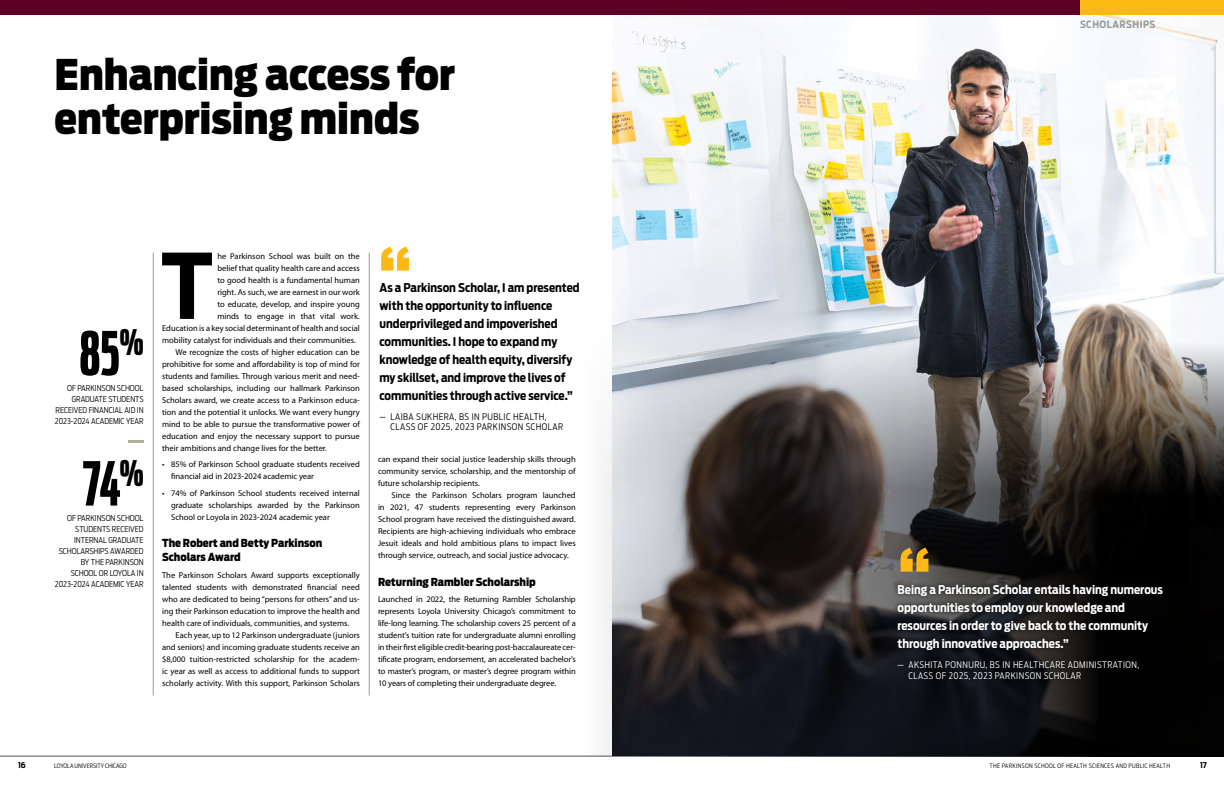
<style>
.page{position:relative;width:1224px;height:792px;background:#fff}
.page>*{position:absolute;margin:0;border:0;box-sizing:border-box;transform-origin:0 0}
.t1{font:700 89.5px "Antenna Cond";color:#000}
.t2{font:700 72px "Antenna Cond";color:#fdb913}
.t3{font:700 60px "Antenna Comp";color:#000}
.t4{font:900 42px/44px "Antenna Cond";color:#000}
.t5{font:700 12px/18px "Antenna Cond";color:#000}
.t6{font:700 12px/18px "Antenna Cond";color:#fff}
.t7{font:900 11px/14px "Antenna Cond";color:#000}
.t8{font:700 10px "Antenna Cond";letter-spacing:.05em;color:#949c9f}
.t9{font:300 9px/10.8px "Antenna Cond";letter-spacing:.05em;color:#fff}
.t10{font:300 9px/10.8px "Antenna Cond";letter-spacing:.05em;color:#000}
.t11{font:8.5px/12px "Myriad Pro";color:#000;text-align:justify}
.t12{font:300 8px/11px "Antenna Cond";color:#000;text-align:right}
.t13{font:700 8px "Antenna Cond";color:#000}
.t14{font:300 6px "Antenna Cond";letter-spacing:.045em;color:#000}
.t15{font:300 6px "Antenna Cond";color:#000}
</style>
<div class="page">
<hr style="left:0;top:756px;width:1224px;height:1px;background:#54535b">
<img style="left:612px;top:14px;width:612px;height:299px">
<svg style="left:463px;top:313px;width:761px;height:443px"></svg>
<hr style="left:369px;top:253px;width:1px;height:443px;background:#949c9f">
<hr style="left:153px;top:253px;width:1px;height:443px;background:#949c9f">
<svg style="left:128px;top:440px;width:16px;height:2px"></svg>
<div style="left:893px;top:580px;width:274px;height:104px;background:#000;opacity:.75"></div>
<div style="left:0;top:0;width:1224px;height:14px;background:#5d0024"></div>
<div style="left:1080px;top:0;width:144px;height:14px;background:#fdb913"></div>
<h3 class="t4" style="left:55px;top:52px;width:402px">Enhancing access for enterprising minds</h3>
<h3 class="t3" style="left:79px;top:317px;width:66px">85<sup>%</sup></h3>
<p class="t12" style="left:55px;top:382px;width:90px">OF PARKINSON SCHOOL<br>GRADUATE STUDENTS<br>RECEIVED FINANCIAL AID IN<br>2023-2024 ACADEMIC YEAR</p>
<h3 class="t3" style="left:82px;top:447px;width:63px">74<sup>%</sup></h3>
<p class="t12" style="left:55px;top:512px;width:90px">OF PARKINSON SCHOOL<br>STUDENTS RECEIVED<br>INTERNAL GRADUATE<br>SCHOLARSHIPS AWARDED<br>BY THE PARKINSON<br>SCHOOL OR LOYOLA IN<br>2023-2024 ACADEMIC YEAR</p>
<h1 class="t1" style="left:161px;top:226px;width:53px">T</h1>
<p class="t11" style="left:217px;top:250px;width:144px">he Parkinson School was built on the</p>
<p class="t11" style="left:217px;top:262px;width:144px">belief that quality health care and access</p>
<p class="t11" style="left:217px;top:274px;width:144px">to good health is a fundamental human</p>
<p class="t11" style="left:217px;top:286px;width:144px">right. As such, we are earnest in our work</p>
<p class="t11" style="left:217px;top:298px;width:144px">to educate, develop, and inspire young</p>
<p class="t11" style="left:217px;top:310px;width:144px">minds to engage in that vital work.</p>
<p class="t11" style="left:162px;top:322px;width:199px">Education is a key social determinant of health and social</p>
<p class="t11" style="left:162px;top:334px;width:195px">mobility catalyst for individuals and their communities.</p>
<p class="t11" style="left:176px;top:346px;width:186px">We recognize the costs of higher education can be</p>
<p class="t11" style="left:162px;top:358px;width:199px">prohibitive for some and affordability is top of mind for</p>
<p class="t11" style="left:162px;top:370px;width:199px">students and families. Through various merit and need-</p>
<p class="t11" style="left:162px;top:382px;width:199px">based scholarships, including our hallmark Parkinson</p>
<p class="t11" style="left:162px;top:394px;width:199px">Scholars award, we create access to a Parkinson educa-</p>
<p class="t11" style="left:162px;top:406px;width:199px">tion and the potential it unlocks. We want every hungry</p>
<p class="t11" style="left:162px;top:418px;width:199px">mind to be able to pursue the transformative power of</p>
<p class="t11" style="left:162px;top:430px;width:199px">education and enjoy the necessary support to pursue</p>
<p class="t11" style="left:162px;top:442px;width:166px">their ambitions and change lives for the better.</p>
<p class="t11" style="left:171px;top:458px;width:190px;text-indent:-9px">• 85% of Parkinson School graduate students received financial aid in 2023-2024 academic year</p>
<p class="t11" style="left:171px;top:487px;width:190px;text-indent:-9px">• 74% of Parkinson School students received internal graduate scholarships awarded by the Parkinson School or Loyola in 2023-2024 academic year</p>
<p class="t7" style="left:162px;top:536px;width:162px">The Robert and Betty Parkinson<br>Scholars Award</p>
<p class="t11" style="left:162px;top:569px;width:199px">The Parkinson Scholars Award supports exceptionally talented students with demonstrated financial need who are dedicated to being “persons for others” and us&shy;ing their Parkinson education to improve the health and health care of individuals, communities, and systems.</p>
<p class="t11" style="left:162px;top:629px;width:199px;text-indent:13px">Each year, up to 12 Parkinson undergraduate (juniors and seniors) and incoming graduate students receive an $8,000 tuition-restricted scholarship for the academ&shy;ic year as well as access to additional funds to support scholarly activity. With this support, Parkinson Scholars</p>
<h2 class="t2" style="left:378px;top:225px;width:36px">“</h2>
<p class="t5" style="left:379px;top:278px;width:202px">As a Parkinson Scholar, I am presented with the opportunity to influence underprivileged and impoverished communities. I hope to expand my knowledge of health equity, diversify my skillset, and improve the lives of communities through active service.”</p>
<p class="t10" style="left:390px;top:411px;width:174px;text-indent:-11px">— LAIBA SUKHERA, BS IN PUBLIC HEALTH,<br>CLASS OF 2025, 2023 PARKINSON SCHOLAR</p>
<p class="t11" style="left:378px;top:453px;width:199px">can expand their social justice leadership skills through community service, scholarship, and the mentorship of future scholarship recipients.</p>
<p class="t11" style="left:378px;top:489px;width:199px;text-indent:13px">Since the Parkinson Scholars program launched in 2021, 47 students representing every Parkinson School program have received the distinguished award.<br>Recipients are high-achieving individuals who embrace Jesuit ideals and hold ambitious plans to impact lives through service, outreach, and social justice advocacy.</p>
<p class="t7" style="left:378px;top:575px;width:159px">Returning Rambler Scholarship</p>
<p class="t11" style="left:378px;top:593px;width:199px">Launched in 2022, the Returning Rambler Scholarship represents Loyola University Chicago’s commitment to life-long learning. The scholarship covers 25 percent of a student’s tuition rate for undergraduate alumni enrolling in their first eligible credit-bearing post-baccalaureate cer&shy;tificate program, endorsement, an accelerated bachelor’s to master’s program, or master’s degree program within 10 years of completing their undergraduate degree.</p>
<p class="t8" style="left:1080px;top:18px;width:77px">SCHOLARSHIPS</p>
<h2 class="t2" style="left:897px;top:526px;width:36px">“</h2>
<h3 class="t6" style="left:897px;top:581px;width:267px">Being a Parkinson Scholar entails having numerous opportunities to employ our knowledge and resources in order to give back to the community through innovative approaches.”</h3>
<p class="t9" style="left:908px;top:659px;width:232px;text-indent:-11px">— AKSHITA PONNURU, BS IN HEALTHCARE ADMINISTRATION,<br>CLASS OF 2025, 2023 PARKINSON SCHOLAR</p>
<p class="t13" style="left:18px;top:759px;width:9px">16</p>
<p class="t15" style="left:54px;top:762px;width:74px">LOYOLA UNIVERSITY CHICAGO</p>
<p class="t14" style="left:990px;top:762px;width:182px">THE PARKINSON SCHOOL OF HEALTH SCIENCES AND PUBLIC HEALTH</p>
<p class="t13" style="left:1200px;top:760px;width:8px">17</p>
</div>
